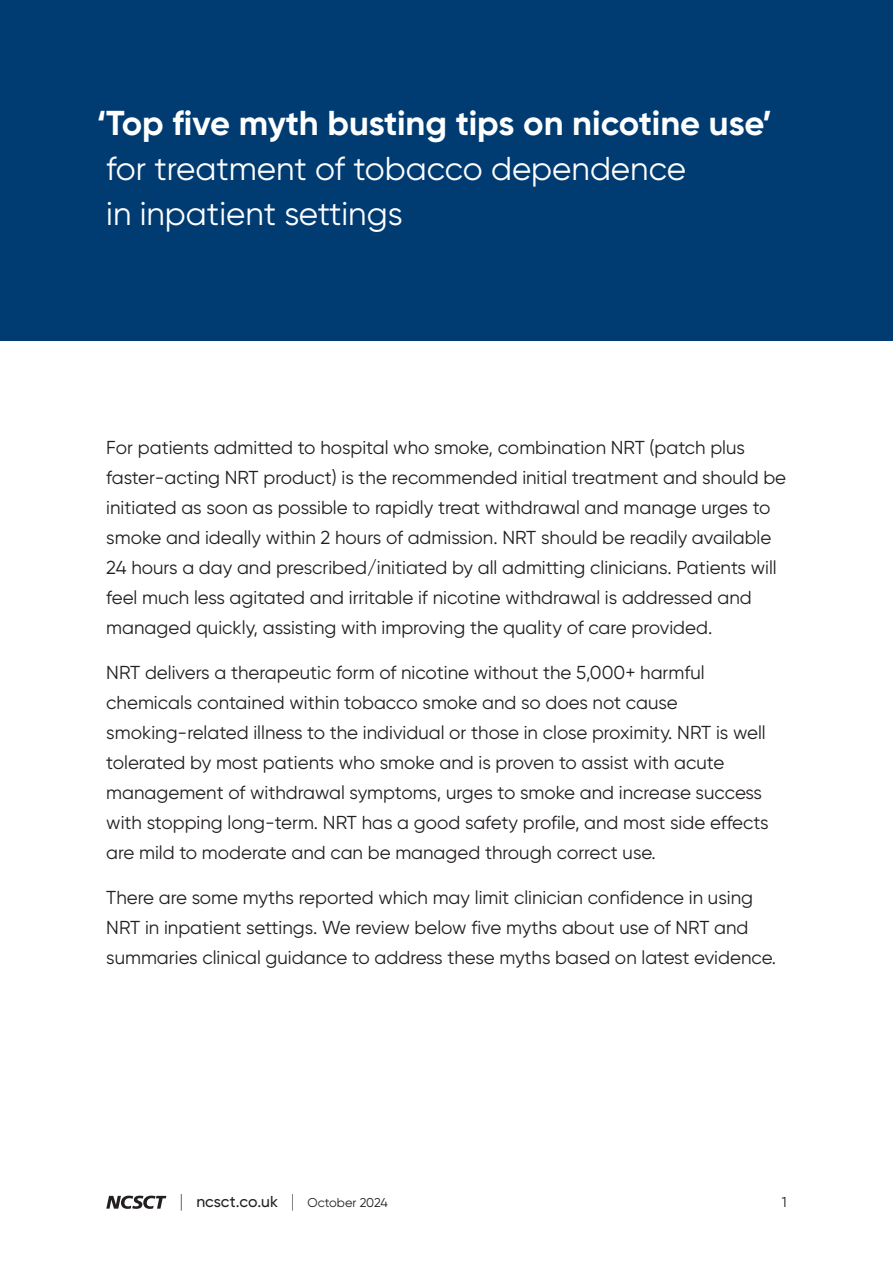
<style>
.page{position:relative;width:893px;height:1263px;background:#fff}
.page>*{position:absolute;margin:0;border:0;box-sizing:border-box;transform-origin:0 0}
.t1{font:700 34.5px "Gilroy";letter-spacing:-.005em;color:#fff}
.t2{font:33px/45px "Gilroy";color:#fff}
.t3{font:18.75px/30px "Gilroy";color:#231f20}
.t4{font:500 15.75px "Gilroy";letter-spacing:.005em;color:#231f20}
.t5{font:14.25px "Gilroy";color:#231f20}
.s1{font-weight:200;font-size:18px}
.s2{font-weight:400;font-size:12.75px}
</style>
<div class="page">
<div style="left:0;top:0;width:893px;height:340px;background:#003c72"></div>
<svg style="left:106px;top:1195px;width:60px;height:14px"></svg>
<h1 class="t1" style="left:97px;top:102px;width:677px">‘Top five myth busting tips on nicotine use’</h1>
<h2 class="t2" style="left:106px;top:146px;width:581px">for treatment of tobacco dependence in inpatient settings</h2>
<p class="t3" style="left:106px;top:433px;width:681px">For patients admitted to hospital who smoke, combination NRT (patch plus faster-acting NRT product) is the recommended initial treatment and should be initiated as soon as possible to rapidly treat withdrawal and manage urges to smoke and ideally within 2 hours of admission. NRT should be readily available 24 hours a day and prescribed/initiated by all admitting clinicians. Patients will feel much less agitated and irritable if nicotine withdrawal is addressed and managed quickly, assisting with improving the quality of care provided.</p>
<p class="t3" style="left:106px;top:658px;width:664px">NRT delivers a therapeutic form of nicotine without the 5,000+ harmful chemicals contained within tobacco smoke and so does not cause smoking-related illness to the individual or those in close proximity. NRT is well tolerated by most patients who smoke and is proven to assist with acute management of withdrawal symptoms, urges to smoke and increase success with stopping long-term. NRT has a good safety profile, and most side effects are mild to moderate and can be managed through correct use.</p>
<p class="t3" style="left:106px;top:883px;width:671px">There are some myths reported which may limit clinician confidence in using<br>NRT in inpatient settings. We review below five myths about use of NRT and summaries clinical guidance to address these myths based on latest evidence.</p>
<p class="t4" style="left:180px;top:1192px;width:210px"><span class="s1">|</span> ncsct.co.uk <span class="s1">|</span> <span class="s2">October 2024</span></p>
<p class="t5" style="left:782px;top:1193px;width:6px">1</p>
</div>
